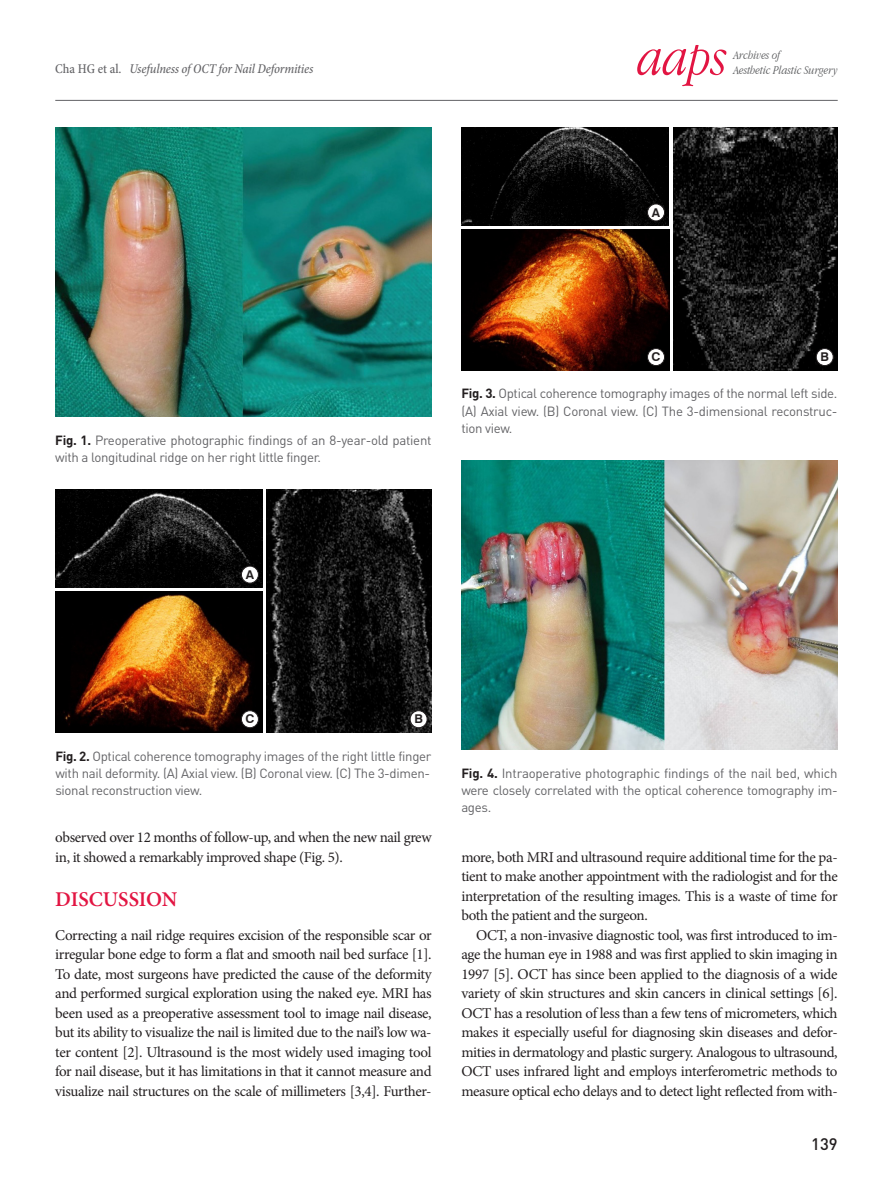
<style>
.page{position:relative;width:893px;height:1191px;background:#fff}
.page>*{position:absolute;margin:0;border:0;box-sizing:border-box;transform-origin:0 0}
.t1{font:italic 300 54px "Apple Garamond";color:#e21542}
.본문대제목{font:600 21px "Minion Pro";color:#e21542}
.t2{font:500 16.5px "DIN Pro";color:#231f20}
.본문{font:15px/19.5px "Minion Pro";letter-spacing:-.03em;color:#231f20;text-align:justify}
.하시라_저자제목{font:italic 500 condensed 13.5px "Minion Pro";letter-spacing:-.015em;color:#636366}
.표제목그림설명{font:13.2px/17.1px "DIN Pro";letter-spacing:-.025em;color:#636366;text-align:justify}
.t3{font:italic 300 12.45px "Apple Garamond";color:#57585a}
.t4{font:700 12.15px "Swiss 721 BT";color:#231f20}
.s1{font-style:normal}
.s2{font-weight:700;color:#231f20}
</style>
<div class="page">
<hr style="left:55px;top:100px;width:783px;height:1px;background:#636366">
<img style="left:55px;top:128px;width:377px;height:289px">
<img style="left:461px;top:460px;width:377px;height:289px">
<img style="left:56px;top:490px;width:207px;height:97px">
<img style="left:267px;top:490px;width:165px;height:242px">
<img style="left:55px;top:592px;width:208px;height:140px">
<div style="left:241px;top:566px;width:17px;height:17px;background:#fff;border-radius:50%"></div>
<div style="left:241px;top:566px;width:18px;height:17px;border:1px solid #231f20;border-radius:50%"></div>
<div style="left:410px;top:710px;width:17px;height:17px;background:#fff;border-radius:50%"></div>
<div style="left:410px;top:710px;width:17px;height:18px;border:1px solid #231f20;border-radius:50%"></div>
<div style="left:241px;top:710px;width:17px;height:17px;background:#fff;border-radius:50%"></div>
<div style="left:241px;top:710px;width:18px;height:18px;border:1px solid #231f20;border-radius:50%"></div>
<img style="left:462px;top:128px;width:207px;height:97px">
<img style="left:673px;top:128px;width:165px;height:242px">
<img style="left:461px;top:230px;width:208px;height:140px">
<div style="left:647px;top:204px;width:17px;height:17px;background:#fff;border-radius:50%"></div>
<div style="left:647px;top:204px;width:18px;height:17px;border:1px solid #231f20;border-radius:50%"></div>
<div style="left:816px;top:348px;width:17px;height:17px;background:#fff;border-radius:50%"></div>
<div style="left:816px;top:348px;width:17px;height:18px;border:1px solid #231f20;border-radius:50%"></div>
<div style="left:647px;top:348px;width:17px;height:17px;background:#fff;border-radius:50%"></div>
<div style="left:647px;top:348px;width:18px;height:18px;border:1px solid #231f20;border-radius:50%"></div>
<p class="t1" style="left:638px;top:25px;width:91px">aaps</p>
<p class="t3" style="left:733px;top:48px;width:48px">Archives of</p>
<p class="하시라_저자제목" style="left:55px;top:60px;width:260px"><span class="s1">Cha HG et al.</span> Usefulness of OCT for Nail Deformities</p>
<p class="t3" style="left:733px;top:63px;width:106px">Aesthetic Plastic Surgery</p>
<p class="t4" style="left:652px;top:205px;width:10px">A</p>
<p class="t4" style="left:651px;top:350px;width:10px">C</p>
<p class="t4" style="left:820px;top:350px;width:10px">B</p>
<p class="표제목그림설명" style="left:55px;top:431px;width:378px"><span class="s2">Fig. 1.</span> Preoperative photographic findings of an 8-year-old patient with a longitudinal ridge on her right little finger.</p>
<p class="표제목그림설명" style="left:461px;top:384px;width:378px"><span class="s2">Fig. 3.</span> Optical coherence tomography images of the normal left side. (A) Axial view. (B) Coronal view. (C) The 3-dimensional reconstruc&shy;tion view.</p>
<p class="t4" style="left:246px;top:567px;width:10px">A</p>
<p class="t4" style="left:245px;top:712px;width:10px">C</p>
<p class="t4" style="left:414px;top:712px;width:10px">B</p>
<p class="표제목그림설명" style="left:55px;top:746px;width:377px"><span class="s2">Fig. 2.</span> Optical coherence tomography images of the right little finger with nail deformity. (A) Axial view. (B) Coronal view. (C) The 3-dimen&shy;sional reconstruction view.</p>
<p class="본문" style="left:55px;top:827px;width:378px">observed over 12 months of follow-up, and when the new nail grew in, it showed a remarkably improved shape (Fig. 5).</p>
<p class="본문대제목" style="left:55px;top:884px;width:124px">DISCUSSION</p>
<p class="본문" style="left:55px;top:925px;width:378px">Correcting a nail ridge requires excision of the responsible scar or irregular bone edge to form a flat and smooth nail bed surface [1].<br>To date, most surgeons have predicted the cause of the deformity and performed surgical exploration using the naked eye. MRI has been used as a preoperative assessment tool to image nail disease, but its ability to visualize the nail is limited due to the nail’s low wa&shy;ter content [2]. Ultrasound is the most widely used imaging tool for nail disease, but it has limitations in that it cannot measure and visualize nail structures on the scale of millimeters [3,4]. Further-</p>
<p class="표제목그림설명" style="left:461px;top:764px;width:378px"><span class="s2">Fig. 4.</span> Intraoperative photographic findings of the nail bed, which were closely correlated with the optical coherence tomography im&shy;ages.</p>
<p class="본문" style="left:461px;top:847px;width:378px">more, both MRI and ultrasound require additional time for the pa&shy;tient to make another appointment with the radiologist and for the interpretation of the resulting images. This is a waste of time for both the patient and the surgeon.</p>
<p class="본문" style="left:461px;top:925px;width:378px;text-indent:15px">OCT, a non-invasive diagnostic tool, was first introduced to im&shy;age the human eye in 1988 and was first applied to skin imaging in 1997 [5]. OCT has since been applied to the diagnosis of a wide variety of skin structures and skin cancers in clinical settings [6].<br>OCT has a resolution of less than a few tens of micrometers, which makes it especially useful for diagnosing skin diseases and defor&shy;mities in dermatology and plastic surgery. Analogous to ultrasound, OCT uses infrared light and employs interferometric methods to measure optical echo delays and to detect light reflected from with-</p>
<p class="t2" style="left:811px;top:1132px;width:28px">139</p>
</div>
